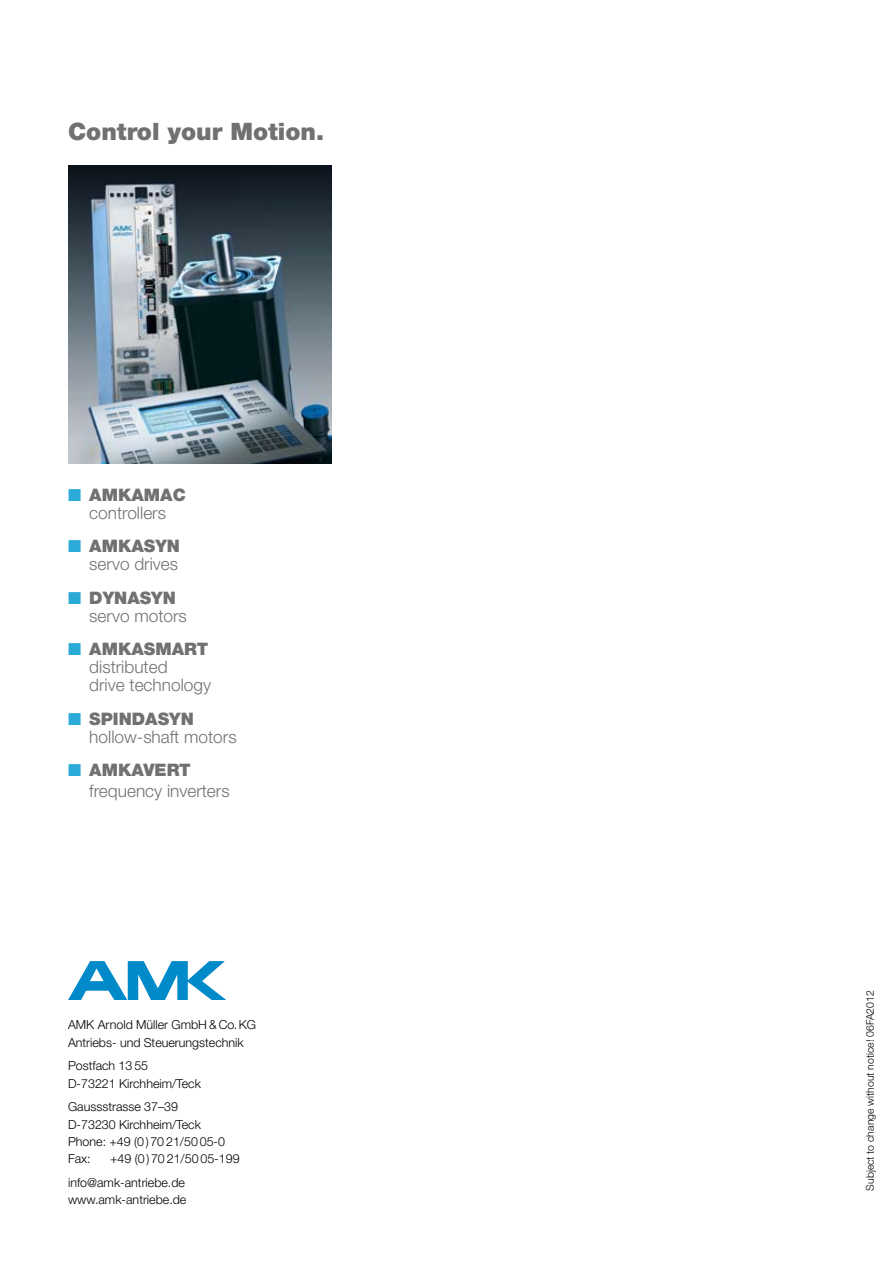
<style>
.page{position:relative;width:889px;height:1263px;background:#fff}
.page>*{position:absolute;margin:0;border:0;box-sizing:border-box;transform-origin:0 0}
.t1{font:900 24px "Helvetica Neue LT Pro";color:#707173}
.t2{font:300 17.25px/18px "Helvetica Neue LT Pro";color:#707173}
.t3{font:900 17.25px "Helvetica Neue LT Pro";color:#707173}
.t4{font:17.25px "Zapf Dingbats ITC";color:#2baad8}
.t5{font:300 12.45px/17.2px "Helvetica Neue LT Pro";color:#000}
.t6{font:300 10.5px "Helvetica Neue LT Pro";color:#000}
</style>
<div class="page">
<svg style="left:68px;top:961px;width:158px;height:39px"></svg>
<img style="left:68px;top:166px;width:264px;height:297px">
<h1 class="t1" style="left:68px;top:117px;width:258px">Control your Motion.</h1>
<h2 class="t4" style="left:68px;top:487px;width:15px">■</h2>
<h2 class="t4" style="left:68px;top:538px;width:15px">■</h2>
<h2 class="t4" style="left:68px;top:589px;width:15px">■</h2>
<h2 class="t4" style="left:68px;top:641px;width:15px">■</h2>
<h2 class="t4" style="left:68px;top:710px;width:15px">■</h2>
<h2 class="t4" style="left:68px;top:762px;width:15px">■</h2>
<h2 class="t3" style="left:89px;top:484px;width:98px">AMKAMAC</h2>
<h2 class="t2" style="left:89px;top:503px;width:78px">controllers</h2>
<h2 class="t3" style="left:89px;top:536px;width:92px">AMKASYN</h2>
<h2 class="t2" style="left:89px;top:555px;width:90px">servo drives</h2>
<h2 class="t3" style="left:89px;top:587px;width:88px">DYNASYN</h2>
<h2 class="t2" style="left:89px;top:606px;width:99px">servo motors</h2>
<h2 class="t3" style="left:89px;top:639px;width:120px">AMKASMART</h2>
<h2 class="t2" style="left:89px;top:657px;width:123px">distributed<br>drive technology</h2>
<h2 class="t3" style="left:89px;top:708px;width:106px">SPINDASYN</h2>
<h2 class="t2" style="left:89px;top:727px;width:149px">hollow-shaft motors</h2>
<h2 class="t3" style="left:89px;top:759px;width:103px">AMKAVERT</h2>
<h2 class="t2" style="left:89px;top:781px;width:142px">frequency inverters</h2>
<p class="t5" style="left:68px;top:1016px;width:189px">AMK Arnold Müller GmbH &amp; Co. KG<br>Antriebs- und Steuerungstechnik</p>
<p class="t5" style="left:68px;top:1057px;width:134px">Postfach 13 55<br>D-73221 Kirchheim/Teck</p>
<p class="t5" style="left:68px;top:1098px;width:159px">Gaussstrasse 37–39<br>D-73230 Kirchheim/Teck<br>Phone: +49 (0 )70 21/50 05-0<br>Fax:</p>
<p class="t5" style="left:68px;top:1146px;width:173px;line-height:23.5px;text-indent:42px">+49 (0 )70 21/50 05-199 info@amk-antriebe.de</p>
<p class="t5" style="left:68px;top:1190px;width:120px">www.amk-antriebe.de</p>
<p class="t6" style="left:863px;top:1191px;width:202px;rotate:-90deg">Subject to change without notice! 06FA2012</p>
</div>
